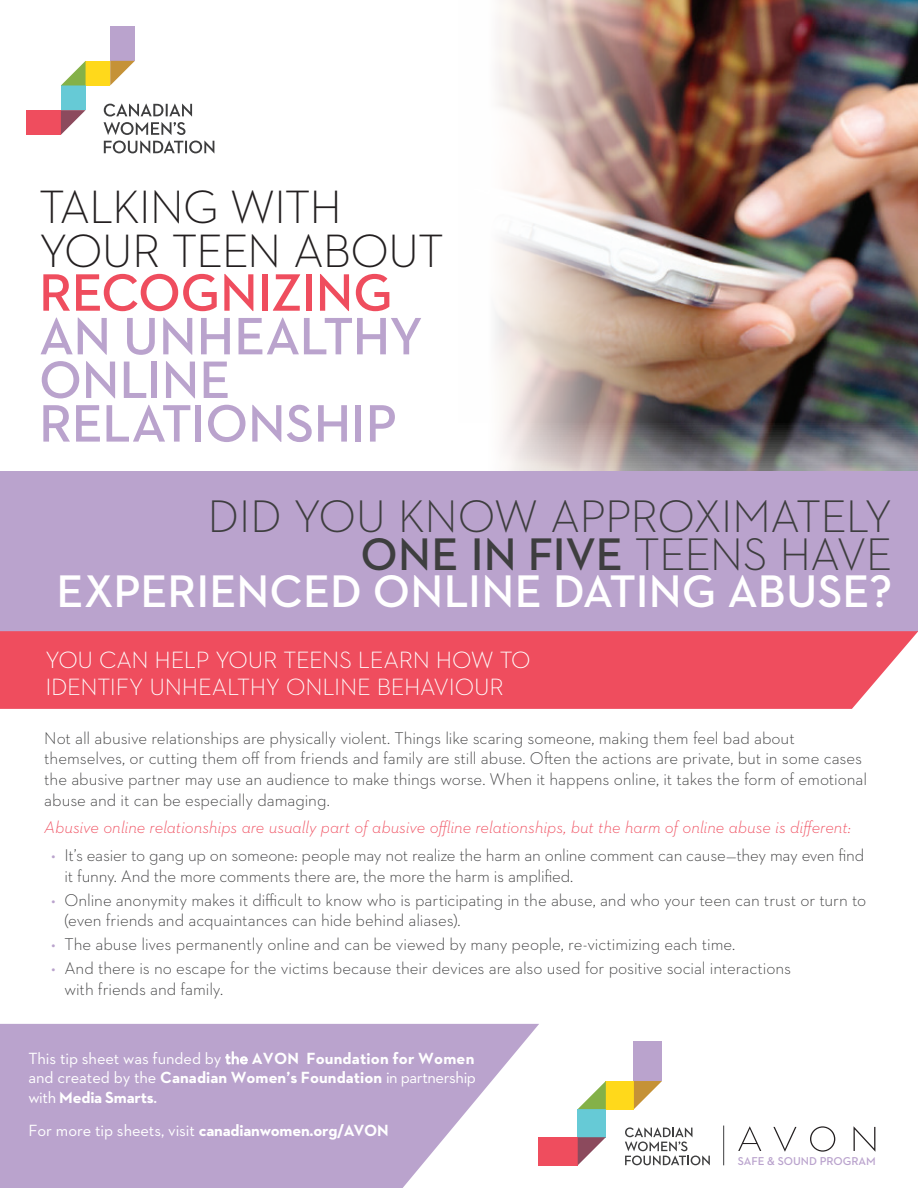
<style>
.page{position:relative;width:918px;height:1188px;background:#fff}
.page>*{position:absolute;margin:0;border:0;box-sizing:border-box;transform-origin:0 0}
.t1{font:600 53.55px/43.7px "Neutraface 2 Text";letter-spacing:-.005em;color:#baa3cd}
.t2{font:300 47.55px/43.7px "Neutraface 2 Text";letter-spacing:-.025em;color:#231f20}
.t3{font:300 46.5px/37.5px "Neutraface 2 Text";letter-spacing:-.02em;color:#3e3e3f;text-align:right}
.t4{font:300 24px/27px "Neutraface 2 Text";letter-spacing:-.015em;color:#fff}
.t5{font:300 17.25px/20.7px "Neutraface 2 Text";letter-spacing:-.005em;color:#3e3e3f}
.t6{font:italic 300 17.25px "Neutraface 2 Text";color:#ef4d5e}
.t7{font:16.5px/19.5px "Neutraface 2 Text";letter-spacing:-.005em;color:#fff;text-align:justify}
.t8{font:600 11.55px "Neutraface 2 Text";color:#baa3cd}
.s1{color:#ef4d5e}
.s2{font-weight:600}
.s3{font-weight:600;color:#fff}
.s4{font-size:16.5px;color:#baa3cd}
.s5{font-weight:700}
</style>
<div class="page">
<img style="left:495px;top:0;width:423px;height:471px">
<svg style="left:0;top:1024px;width:539px;height:164px;background:#c2aed3"></svg>
<div style="left:0;top:471px;width:918px;height:160px;background:#baa3cd"></div>
<div style="left:0;top:631px;width:918px;height:78px;background:#ef4d5e"></div>
<div style="left:110px;top:26px;width:25px;height:35px;background:#baa3cd"></div>
<div style="left:86px;top:61px;width:24px;height:24px;background:#ffd91b"></div>
<svg style="left:110px;top:61px;width:25px;height:24px"></svg>
<div style="left:61px;top:85px;width:25px;height:25px;background:#66cad6"></div>
<svg style="left:61px;top:61px;width:25px;height:24px"></svg>
<div style="left:26px;top:110px;width:35px;height:25px;background:#ef4d5e"></div>
<svg style="left:61px;top:110px;width:25px;height:25px"></svg>
<svg style="left:104px;top:104px;width:110px;height:49px"></svg>
<hr style="left:723px;top:1126px;width:1px;height:39px;background:#3e3e3f">
<div style="left:634px;top:1042px;width:28px;height:39px;background:#baa3cd"></div>
<div style="left:606px;top:1081px;width:28px;height:28px;background:#ffd91b"></div>
<svg style="left:634px;top:1081px;width:28px;height:28px"></svg>
<div style="left:578px;top:1109px;width:28px;height:28px;background:#66cad6"></div>
<svg style="left:578px;top:1081px;width:28px;height:28px"></svg>
<div style="left:538px;top:1137px;width:40px;height:28px;background:#ef4d5e"></div>
<svg style="left:578px;top:1137px;width:28px;height:28px"></svg>
<svg style="left:625px;top:1127px;width:85px;height:38px"></svg>
<svg style="left:810px;top:1126px;width:25px;height:26px"></svg>
<svg style="left:773px;top:1127px;width:23px;height:25px"></svg>
<svg style="left:854px;top:1126px;width:21px;height:26px"></svg>
<svg style="left:738px;top:1126px;width:23px;height:25px"></svg>
<p class="t2" style="left:39px;top:185px;width:406px">TALKING WITH<br>YOUR TEEN ABOUT</p>
<p class="t1" style="left:39px;top:270px;width:385px"><span class="s1">RECOGNIZING<br></span>AN UNHEALTHY<br>ONLINE<br>RELATIONSHIP</p>
<p class="t3" style="left:56px;top:497px;width:838px">DID YOU KNOW APPROXIMATELY<br><span class="s2">ONE IN FIVE</span> TEENS HAVE<br><span class="s3">EXPERIENCED ONLINE DATING ABUSE?</span></p>
<p class="t4" style="left:45px;top:646px;width:487px">YOU CAN HELP YOUR TEENS LEARN HOW TO<br>IDENTIFY UNHEALTHY ONLINE BEHAVIOUR</p>
<p class="t5" style="left:44px;top:727px;width:824px">Not all abusive relationships are physically violent. Things like scaring someone, making them feel bad about themselves, or cutting them off from friends and family are still abuse. Often the actions are private, but in some cases the abusive partner may use an audience to make things worse. When it happens online, it takes the form of emotional abuse and it can be especially damaging.</p>
<p class="t6" style="left:44px;top:817px;width:808px">Abusive online relationships are usually part of abusive offline relationships, but the harm of online abuse is different:</p>
<p class="t5" style="left:65px;top:845px;width:801px;text-indent:-14px"><span class="s4">•</span> It’s easier to gang up on someone: people may not realize the harm an online comment can cause—they may even find it funny. And the more comments there are, the more the harm is amplified.</p>
<p class="t5" style="left:65px;top:889px;width:803px;text-indent:-14px"><span class="s4">•</span> Online anonymity makes it difficult to know who is participating in the abuse, and who your teen can trust or turn to (even friends and acquaintances can hide behind aliases).</p>
<p class="t5" style="left:51px;top:934px;width:686px"><span class="s4">•</span> The abuse lives permanently online and can be viewed by many people, re-victimizing each time.</p>
<p class="t5" style="left:65px;top:958px;width:728px;text-indent:-14px"><span class="s4">•</span> And there is no escape for the victims because their devices are also used for positive social interactions with friends and family.</p>
<p class="t7" style="left:28px;top:1048px;width:449px">This tip sheet was funded by the <span class="s5">AVON Foundation for Women </span>and created by the <span class="s5">Canadian Women’s Foundation</span> in partnership with <span class="s5">Media Smarts</span><span class="s2">.</span></p>
<p class="t7" style="left:28px;top:1120px;width:362px">For more tip sheets, visit <span class="s5">canadianwomen.org/AVON</span></p>
<p class="t8" style="left:738px;top:1154px;width:140px">SAFE &amp; SOUND PROGRAM</p>
</div>
